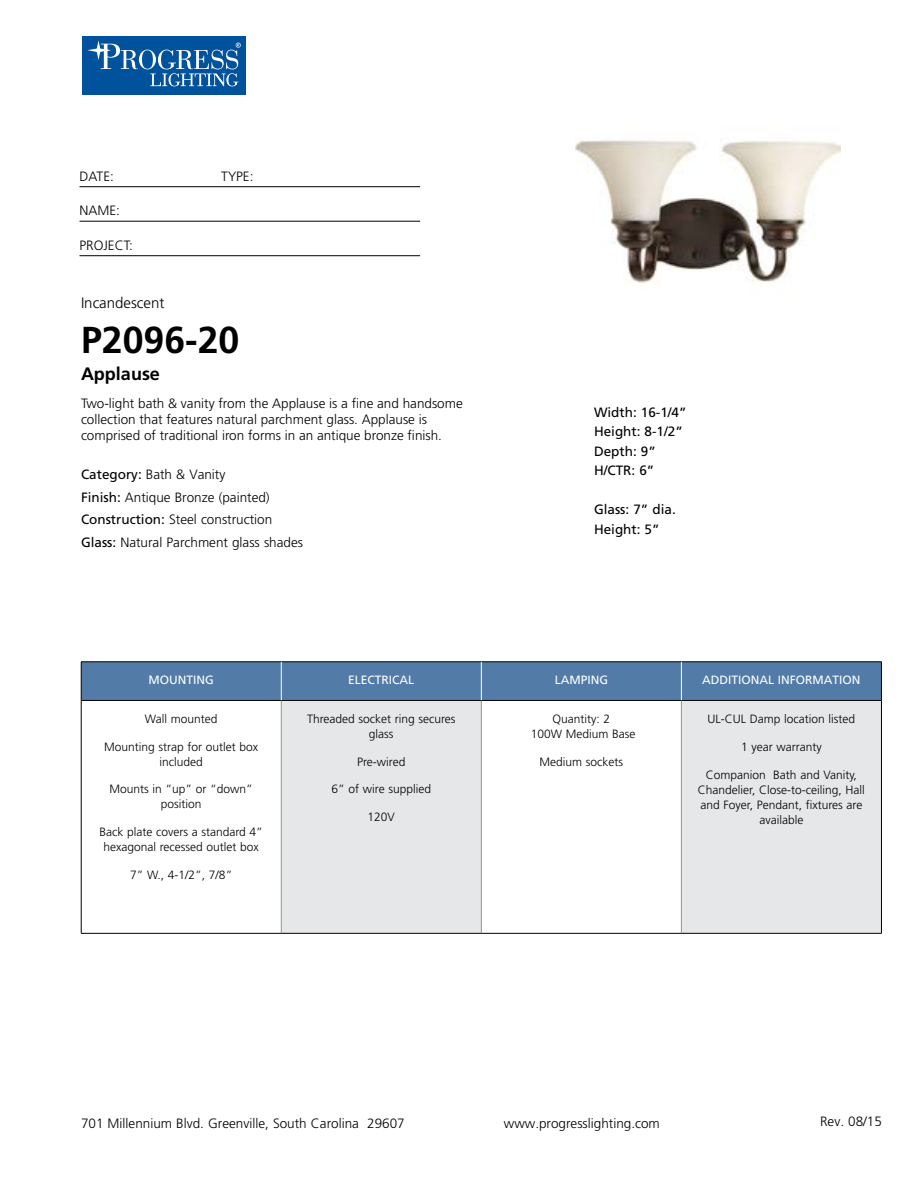
<style>
.page{position:relative;width:918px;height:1188px;background:#fff}
.page>*{position:absolute;margin:0;border:0;box-sizing:border-box;transform-origin:0 0}
.t1{font:700 37.5px "Frutiger LT Std";color:#000}
.t2{font:700 18px "Frutiger LT Std";color:#000}
.t3{font:300 15px "Frutiger LT Std";color:#000}
.t4{font:300 13.5px/22.5px "Frutiger LT Std";color:#000}
.t5{font:13.5px/19.5px "Frutiger LT Std";color:#000}
.t6{font:300 12px/15px "Frutiger LT Std";color:#000;text-align:center}
.t7{font:12px "Frutiger LT Std";color:#fff}
.s1{font-weight:400}
</style>
<div class="page">
<div style="left:82px;top:36px;width:164px;height:59px;background:#00529c"></div>
<svg style="left:139px;top:50px;width:17px;height:19px"></svg>
<div style="left:142px;top:50px;width:11px;height:19px;background:#00529c;border-radius:50%"></div>
<svg style="left:87px;top:40px;width:51px;height:29px"></svg>
<svg style="left:150px;top:43px;width:91px;height:43px"></svg>
<hr style="left:80px;top:186px;width:340px;height:1px;background:#000">
<hr style="left:80px;top:221px;width:340px;height:1px;background:#000">
<hr style="left:80px;top:255px;width:340px;height:1px;background:#000">
<div style="left:82px;top:663px;width:799px;height:37px;background:#527ba8"></div>
<div style="left:281px;top:700px;width:200px;height:233px;background:#e6e7e8"></div>
<div style="left:681px;top:700px;width:200px;height:233px;background:#e6e7e8"></div>
<hr style="left:281px;top:701px;width:1px;height:232px;background:#939598">
<hr style="left:481px;top:701px;width:1px;height:232px;background:#939598">
<hr style="left:681px;top:701px;width:1px;height:232px;background:#939598">
<hr style="left:81px;top:700px;width:200px;height:1px;background:#000">
<hr style="left:281px;top:700px;width:200px;height:1px;background:#000">
<hr style="left:481px;top:700px;width:200px;height:1px;background:#000">
<hr style="left:681px;top:700px;width:200px;height:1px;background:#000">
<hr style="left:81px;top:933px;width:200px;height:1px;background:#000">
<hr style="left:281px;top:933px;width:200px;height:1px;background:#000">
<hr style="left:481px;top:933px;width:200px;height:1px;background:#000">
<hr style="left:681px;top:933px;width:201px;height:1px;background:#000">
<hr style="left:81px;top:662px;width:200px;height:1px;background:#000">
<hr style="left:81px;top:662px;width:1px;height:38px;background:#000">
<hr style="left:281px;top:662px;width:200px;height:1px;background:#000">
<hr style="left:481px;top:662px;width:200px;height:1px;background:#000">
<hr style="left:681px;top:662px;width:201px;height:1px;background:#000">
<hr style="left:881px;top:662px;width:1px;height:38px;background:#000">
<hr style="left:81px;top:700px;width:1px;height:233px;background:#000">
<hr style="left:881px;top:700px;width:1px;height:233px;background:#000">
<hr style="left:281px;top:662px;width:1px;height:38px;background:#fff">
<hr style="left:681px;top:662px;width:1px;height:38px;background:#fff">
<hr style="left:481px;top:662px;width:1px;height:38px;background:#fff">
<img style="left:575px;top:139px;width:265px;height:144px">
<p class="t4" style="left:80px;top:165px;width:36px">DATE:</p>
<p class="t4" style="left:221px;top:165px;width:34px">TYPE:</p>
<p class="t4" style="left:80px;top:200px;width:42px">NAME:</p>
<p class="t4" style="left:80px;top:234px;width:55px">PROJECT:</p>
<p class="t3" style="left:81px;top:294px;width:85px">Incandescent</p>
<h1 class="t1" style="left:81px;top:318px;width:160px">P2096-20</h1>
<h2 class="t2" style="left:81px;top:363px;width:81px">Applause</h2>
<p class="t4" style="left:81px;top:395px;width:383px;line-height:16.2px">Two-light bath &amp; vanity from the Applause is a fine and handsome collection that features natural parchment glass. Applause is comprised of traditional iron forms in an antique bronze finish.</p>
<p class="t4" style="left:81px;top:463px;width:224px"><span class="s1">Category:</span> Bath &amp; Vanity<br><span class="s1">Finish:</span> Antique Bronze (painted)<br><span class="s1">Construction:</span> Steel construction <span class="s1">Glass:</span> Natural Parchment glass shades</p>
<p class="t5" style="left:594px;top:402px;width:94px">Width: 16-1/4”<br>Height: 8-1/2”<br>Depth: 9”<br>H/CTR: 6”</p>
<p class="t5" style="left:594px;top:500px;width:83px">Glass: 7” dia.<br>Height: 5”</p>
<p class="t7" style="left:149px;top:673px;width:67px">MOUNTING</p>
<p class="t7" style="left:348px;top:673px;width:68px">ELECTRICAL</p>
<p class="t7" style="left:555px;top:673px;width:55px">LAMPING</p>
<p class="t7" style="left:702px;top:673px;width:160px">ADDITIONAL INFORMATION</p>
<p class="t6" style="left:145px;top:711px;width:74px">Wall mounted</p>
<p class="t6" style="left:104px;top:739px;width:156px">Mounting strap for outlet box included</p>
<p class="t6" style="left:110px;top:782px;width:145px">Mounts in “up” or “down” position</p>
<p class="t6" style="left:100px;top:825px;width:165px">Back plate covers a standard 4” hexagonal recessed outlet box</p>
<p class="t6" style="left:130px;top:868px;width:104px">7” W., 4-1/2”, 7/8”</p>
<p class="t6" style="left:307px;top:712px;width:150px">Threaded socket ring secures glass</p>
<p class="t6" style="left:357px;top:754px;width:50px">Pre-wired</p>
<p class="t6" style="left:332px;top:782px;width:101px">6” of wire supplied</p>
<p class="t6" style="left:368px;top:810px;width:29px">120V</p>
<p class="t6" style="left:708px;top:712px;width:149px">UL-CUL Damp location listed</p>
<p class="t6" style="left:741px;top:739px;width:82px">1 year warranty</p>
<p class="t6" style="left:698px;top:767px;width:168px">Companion Bath and Vanity,<br>Chandelier, Close-to-ceiling, Hall and Foyer, Pendant, fixtures are available</p>
<p class="t6" style="left:531px;top:712px;width:106px">Quantity: 2<br>100W Medium Base</p>
<p class="t6" style="left:540px;top:754px;width:85px">Medium sockets</p>
<p class="t4" style="left:81px;top:1112px;width:325px">701 Millennium Blvd. Greenville, South Carolina 29607</p>
<p class="t4" style="left:504px;top:1112px;width:158px">www.progresslighting.com</p>
<p class="t4" style="left:820px;top:1110px;width:63px">Rev. 08/15</p>
</div>
